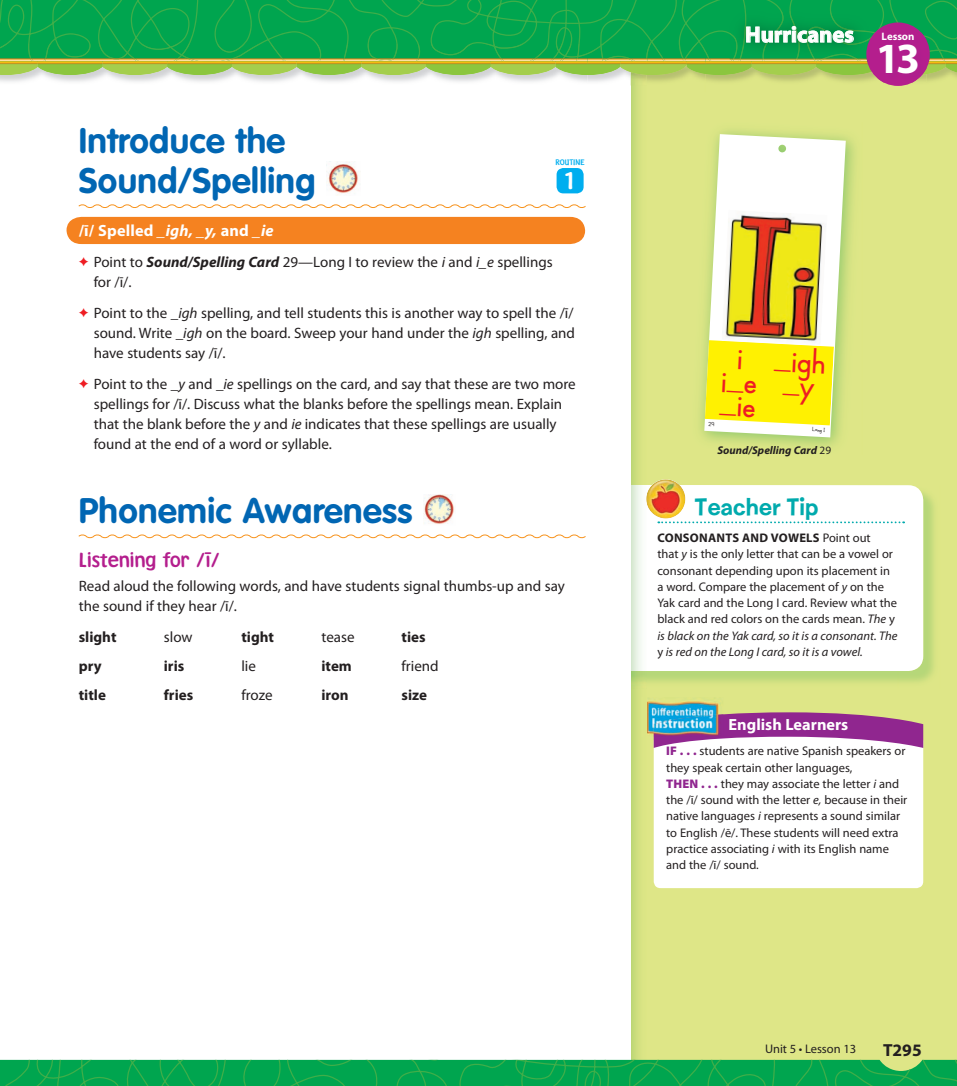
<style>
.page{position:relative;width:957px;height:1086px;background:#fff}
.page>*{position:absolute;margin:0;border:0;box-sizing:border-box;transform-origin:0 0}
.t1{font:700 43.25px "Myriad Pro";color:#fff}
.t2{font:500 36px "OCWS20081.2";color:#ee1d23}
.t3{font:700 35px/40px "SRAVAG Rounded";letter-spacing:.01em;color:#0166b3}
.t4{font:23.75px "SRA Shaggy";letter-spacing:.02em;color:#00aaad}
.t5{font:700 22.5px "Myriad Pro";color:#fff}
.t6{font:22.5px "Fontoon ITC Std";color:#fff}
.t7{font:18.75px "Fontoon ITC Std";color:#b41e8d}
.t8{font:700 17.5px "Myriad Pro";color:#231f20}
.t9{font:700 16.25px "Myriad Pro";color:#fff}
.t10{font:15px/20px "Myriad Pro";color:#231f20}
.t11{font:700 15px "Myriad Pro";color:#231f20}
.t12{font:12.5px/16.2px "Myriad Pro";color:#231f20}
.t13{font:italic 700 11.25px "Myriad Pro";color:#231f20}
.t14{font:700 10.75px "Myriad Pro";letter-spacing:-.005em;color:#fff}
.t15{font:7.5px "Fontoon ITC Std";color:#00aeef}
.t16{font:500 6px "OCWS20081.2";color:#231f20}
.s1{font-style:italic}
.s2{color:#ee1d23}
.s3{font-weight:700;font-style:italic}
.s4{font-family:"SRA Fontoon"}
.s5{font-weight:400;font-style:normal}
.s6{font-weight:700}
.s7{font-weight:900;color:#90268f}
</style>
<div class="page">
<div style="left:646px;top:91px;width:310px;height:968px;background:#dee687"></div>
<img style="left:898px;top:485px;width:41px;height:203px">
<img style="left:646px;top:671px;width:252px;height:17px">
<div style="left:602px;top:485px;width:320px;height:186px;background:#fff;border-radius:15px"></div>
<img style="left:646px;top:479px;width:39px;height:39px">
<div style="left:705px;top:82px;width:251px;height:9px;background:#dee687"></div>
<img style="left:630px;top:82px;width:16px;height:3px">
<div style="left:66px;top:217px;width:520px;height:28px;background:#f58220"></div>
<img style="left:692px;top:123px;width:170px;height:331px">
<svg style="left:704px;top:134px;width:141px;height:303px"></svg>
<svg style="left:658px;top:521px;width:245px;height:2px"></svg>
<svg style="left:78px;top:204px;width:508px;height:4px"></svg>
<svg style="left:78px;top:534px;width:508px;height:5px"></svg>
<img style="left:326px;top:162px;width:33px;height:31px">
<img style="left:423px;top:494px;width:32px;height:30px">
<div style="left:556px;top:168px;width:27px;height:25px;background:#00aeef;border-radius:7px"></div>
<div style="left:866px;top:22px;width:63px;height:64px;background:#b41e8d;border-radius:50%"></div>
<div style="left:653px;top:735px;width:269px;height:153px;background:#fff;border-radius:7px"></div>
<svg style="left:653px;top:712px;width:269px;height:36px"></svg>
<img style="left:641px;top:697px;width:82px;height:40px">
<img style="left:653px;top:714px;width:70px;height:23px">
<svg style="left:0;top:0;width:957px;height:82px"></svg>
<svg style="left:0;top:1059px;width:957px;height:27px"></svg>
<svg style="left:704px;top:340px;width:129px;height:86px"></svg>
<h3 class="t3" style="left:79px;top:122px;width:238px">Introduce the<br>Sound/Spelling</h3>
<h3 class="t9" style="left:79px;top:219px;width:196px">/ī/ Spelled <span class="s1">_igh, _y,</span> and <span class="s1">_ie</span></h3>
<p class="t10" style="left:94px;top:251px;width:460px;text-indent:-15px"><span class="s2">✦</span> Point to <span class="s3">Sound/Spelling Card</span> 29—Long I to review the <span class="s1">i</span> and <span class="s1">i_e</span> spellings for /ī/.</p>
<p class="t10" style="left:94px;top:303px;width:482px;text-align:justify;text-indent:-15px"><span class="s2">✦</span> Point to the _<span class="s1">igh</span> spelling, and tell students this is another way to spell the /ī/ sound. Write _<span class="s1">igh</span> on the board. Sweep your hand under the <span class="s1">igh</span> spelling, and have students say /ī/.</p>
<p class="t10" style="left:94px;top:374px;width:483px;text-indent:-15px"><span class="s2">✦</span> Point to the _<span class="s1">y</span> and _<span class="s1">ie</span> spellings on the card, and say that these are two more spellings for /ī/. Discuss what the blanks before the spellings mean. Explain that the blank before the <span class="s1">y</span> and <span class="s1">ie</span> indicates that these spellings are usually found at the end of a word or syllable.</p>
<p class="t15" style="left:555px;top:157px;width:30px">ROUTINE</p>
<h3 class="t6" style="left:565px;top:165px;width:11px">1</h3>
<h3 class="t3" style="left:79px;top:492px;width:335px">Phonemic Awareness</h3>
<h3 class="t7" style="left:79px;top:547px;width:143px">Listening for /<span class="s4">ī</span>/</h3>
<p class="t10" style="left:79px;top:575px;width:487px">Read aloud the following words, and have students signal thumbs-up and say the sound if they hear /ī/.</p>
<p class="t11" style="left:79px;top:627px;width:39px">slight</p>
<p class="t10" style="left:164px;top:626px;width:30px">slow</p>
<p class="t11" style="left:241px;top:627px;width:34px">tight</p>
<p class="t10" style="left:321px;top:626px;width:35px">tease</p>
<p class="t11" style="left:401px;top:627px;width:26px">ties</p>
<p class="t11" style="left:79px;top:656px;width:24px">pry</p>
<p class="t11" style="left:164px;top:656px;width:22px">iris</p>
<p class="t10" style="left:241px;top:655px;width:16px">lie</p>
<p class="t11" style="left:321px;top:656px;width:32px">item</p>
<p class="t10" style="left:401px;top:655px;width:39px">friend</p>
<p class="t11" style="left:79px;top:684px;width:29px">title</p>
<p class="t11" style="left:164px;top:684px;width:31px">fries</p>
<p class="t10" style="left:241px;top:684px;width:33px">froze</p>
<p class="t11" style="left:321px;top:684px;width:29px">iron</p>
<p class="t11" style="left:401px;top:684px;width:27px">size</p>
<h3 class="t5" style="left:745px;top:20px;width:110px">Hurricanes</h3>
<p class="t14" style="left:881px;top:30px;width:34px">Lesson</p>
<h1 class="t1" style="left:875px;top:31px;width:46px">13</h1>
<h2 class="t2" style="left:775px;top:339px;width:53px;rotate:3deg">_igh</h2>
<p class="t16" style="left:812px;top:426px;width:14px;rotate:3deg">Long I</p>
<p class="t13" style="left:717px;top:443px;width:115px">Sound/Spelling Card <span class="s5">29</span></p>
<h3 class="t4" style="left:694px;top:492px;width:125px">Teacher Tip</h3>
<p class="t12" style="left:657px;top:529px;width:241px"><span class="s6">CONSONANTS AND VOWELS</span> Point out<br>that <span class="s1">y</span> is the only letter that can be a vowel or consonant depending upon its placement in a word. Compare the placement of <span class="s1">y</span> on the Yak card and the Long I card. Review what the black and red colors on the cards mean. <span class="s1">The</span> y <span class="s1">is black on the Yak card, so it is a consonant. The </span>y <span class="s1">is red on the Long I card, so it is a vowel.</span></p>
<h3 class="t9" style="left:728px;top:713px;width:121px">English Learners</h3>
<p class="t12" style="left:666px;top:743px;width:242px"><span class="s7">IF . . .</span> students are native Spanish speakers or they speak certain other languages,<br><span class="s7">THEN . . .</span> they may associate the letter <span class="s1">i</span> and the /ī/ sound with the letter <span class="s1">e,</span> because in their native languages <span class="s1">i</span> represents a sound similar to English /ē/. These students will need extra practice associating <span class="s1">i</span> with its English name and the /ī/ sound.</p>
<p class="t12" style="left:764px;top:1040px;width:93px">Unit 5 • Lesson 13</p>
<h3 class="t8" style="left:882px;top:1039px;width:40px">T295</h3>
</div>
